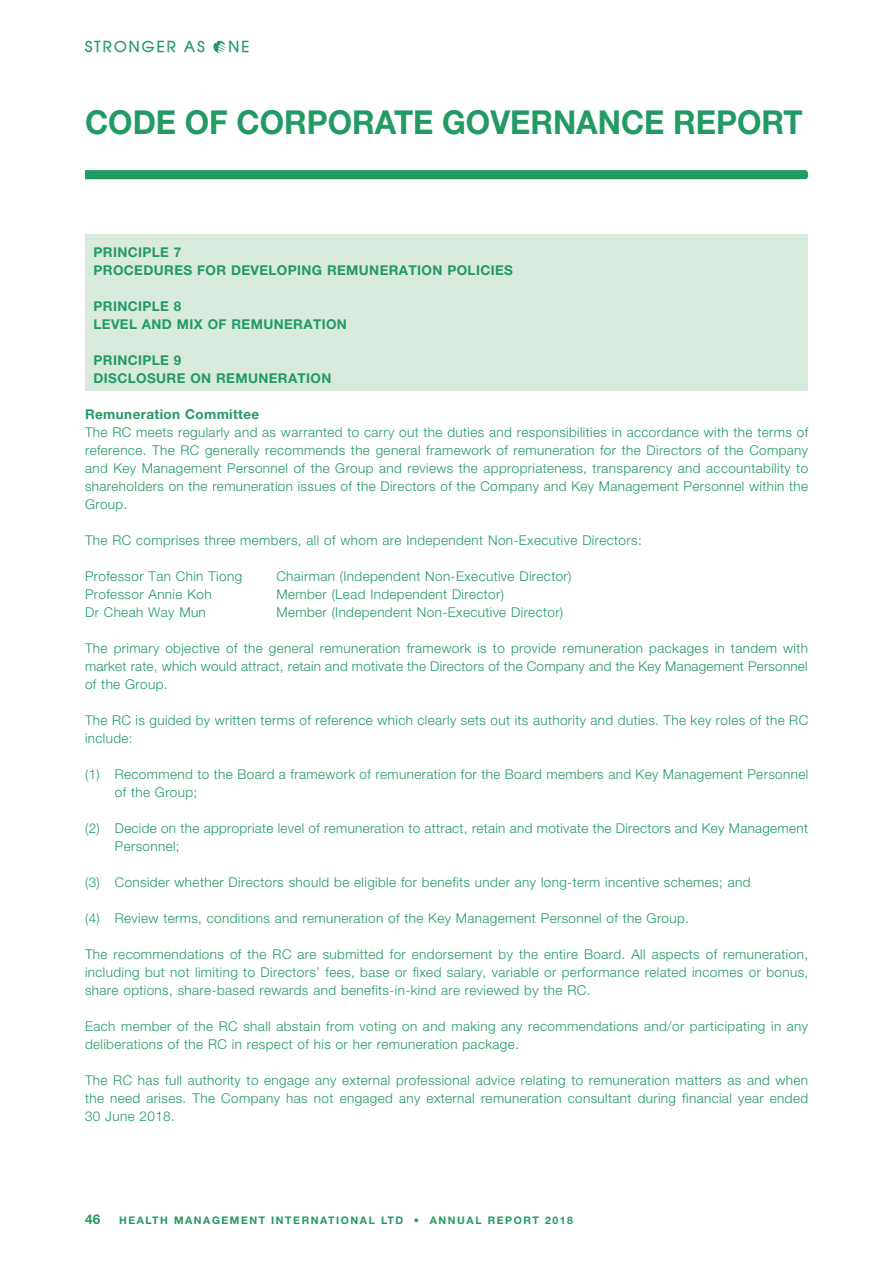
<style>
.page{position:relative;width:893px;height:1263px;background:#fff}
.page>*{position:absolute;margin:0;border:0;box-sizing:border-box;transform-origin:0 0}
.t1{font:700 33px "Helvetica Neue LT Std";color:#239963;scale:.95 1}
.t2{font:700 15px "Atilla";letter-spacing:.15em;color:#239963}
._00_E_Body_Text{font:300 13.5px/18px "Helvetica Neue LT Std";letter-spacing:.03em;color:#239963;text-align:justify}
._00_E_Body_Text-2{font:700 13.5px "Helvetica Neue LT Std";letter-spacing:.03em;color:#239963}
.t3{font:700 10.5px "Helvetica Neue LT Std";letter-spacing:.15em;color:#239963}
</style>
<div class="page">
<div style="left:85px;top:234px;width:723px;height:157px;background:#d8eade"></div>
<svg style="left:85px;top:170px;width:723px;height:9px;background:#259a64"></svg>
<svg style="left:213px;top:41px;width:13px;height:12px"></svg>
<p class="t2" style="left:85px;top:36px;width:121px">STRONGER AS</p>
<p class="t2" style="left:228px;top:36px;width:22px">NE</p>
<h1 class="t1" style="left:85px;top:102px;width:757px">CODE OF CORPORATE GOVERNANCE REPORT</h1>
<p class="_00_E_Body_Text-2" style="left:94px;top:244px;width:89px">PRINCIPLE 7</p>
<p class="_00_E_Body_Text-2" style="left:94px;top:262px;width:421px">PROCEDURES FOR DEVELOPING REMUNERATION POLICIES</p>
<p class="_00_E_Body_Text-2" style="left:94px;top:298px;width:89px">PRINCIPLE 8</p>
<p class="_00_E_Body_Text-2" style="left:94px;top:316px;width:255px">LEVEL AND MIX OF REMUNERATION</p>
<p class="_00_E_Body_Text-2" style="left:94px;top:352px;width:89px">PRINCIPLE 9</p>
<p class="_00_E_Body_Text-2" style="left:94px;top:370px;width:239px">DISCLOSURE ON REMUNERATION</p>
<p class="_00_E_Body_Text-2" style="left:85px;top:406px;width:176px">Remuneration Committee</p>
<p class="_00_E_Body_Text" style="left:85px;top:423px;width:725px">The RC meets regularly and as warranted to carry out the duties and responsibilities in accordance with the terms of reference. The RC generally recommends the general framework of remuneration for the Directors of the Company and Key Management Personnel of the Group and reviews the appropriateness, transparency and accountability to shareholders on the remuneration issues of the Directors of the Company and Key Management Personnel within the Group.</p>
<p class="_00_E_Body_Text" style="left:85px;top:531px;width:558px">The RC comprises three members, all of whom are Independent Non-Executive Directors:</p>
<p class="_00_E_Body_Text" style="left:85px;top:567px;width:159px">Professor Tan Chin Tiong</p>
<p class="_00_E_Body_Text" style="left:276px;top:567px;width:297px">Chairman (Independent Non-Executive Director)</p>
<p class="_00_E_Body_Text" style="left:85px;top:585px;width:128px">Professor Annie Koh</p>
<p class="_00_E_Body_Text" style="left:276px;top:585px;width:229px">Member (Lead Independent Director)</p>
<p class="_00_E_Body_Text" style="left:85px;top:603px;width:122px">Dr Cheah Way Mun</p>
<p class="_00_E_Body_Text" style="left:276px;top:603px;width:288px">Member (Independent Non-Executive Director)</p>
<p class="_00_E_Body_Text" style="left:85px;top:639px;width:725px">The primary objective of the general remuneration framework is to provide remuneration packages in tandem with market rate, which would attract, retain and motivate the Directors of the Company and the Key Management Personnel of the Group.</p>
<p class="_00_E_Body_Text" style="left:85px;top:711px;width:725px">The RC is guided by written terms of reference which clearly sets out its authority and duties. The key roles of the RC include:</p>
<p class="_00_E_Body_Text" style="left:115px;top:765px;width:695px;text-indent:-30px">(1) Recommend to the Board a framework of remuneration for the Board members and Key Management Personnel of the Group;</p>
<p class="_00_E_Body_Text" style="left:115px;top:819px;width:695px;text-indent:-30px">(2) Decide on the appropriate level of remuneration to attract, retain and motivate the Directors and Key Management<br>Personnel;</p>
<p class="_00_E_Body_Text" style="left:85px;top:873px;width:667px">(3) Consider whether Directors should be eligible for benefits under any long-term incentive schemes; and</p>
<p class="_00_E_Body_Text" style="left:85px;top:909px;width:605px">(4) Review terms, conditions and remuneration of the Key Management Personnel of the Group.</p>
<p class="_00_E_Body_Text" style="left:85px;top:945px;width:725px">The recommendations of the RC are submitted for endorsement by the entire Board. All aspects of remuneration, including but not limiting to Directors’ fees, base or fixed salary, variable or performance related incomes or bonus, share options, share-based rewards and benefits-in-kind are reviewed by the RC.</p>
<p class="_00_E_Body_Text" style="left:85px;top:1017px;width:725px">Each member of the RC shall abstain from voting on and making any recommendations and/or participating in any deliberations of the RC in respect of his or her remuneration package.</p>
<p class="_00_E_Body_Text" style="left:85px;top:1071px;width:725px">The RC has full authority to engage any external professional advice relating to remuneration matters as and when the need arises. The Company has not engaged any external remuneration consultant during financial year ended 30 June 2018.</p>
<p class="_00_E_Body_Text-2" style="left:85px;top:1211px;width:17px">46</p>
<p class="t3" style="left:119px;top:1213px;width:456px">HEALTH MANAGEMENT INTERNATIONAL LTD • ANNUAL REPORT 2018</p>
</div>
